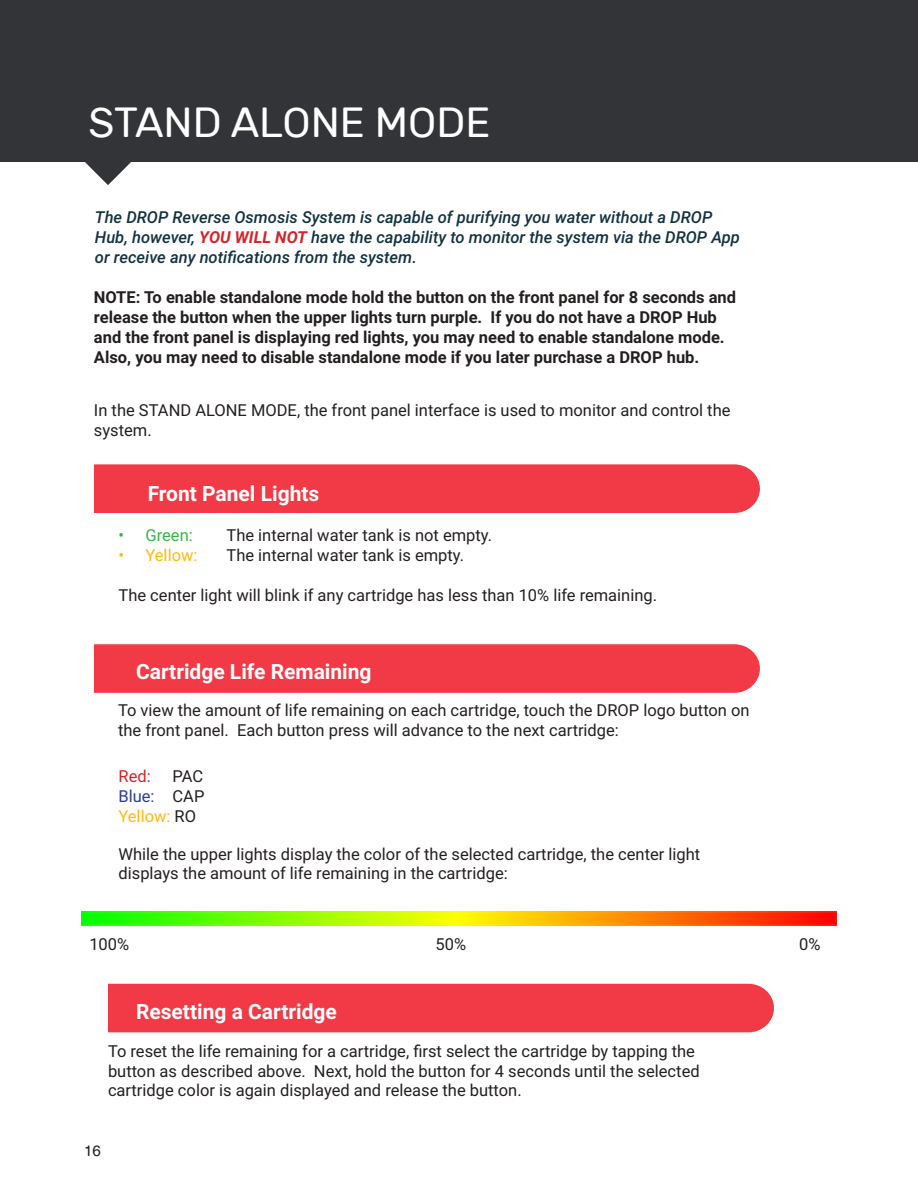
<style>
.page{position:relative;width:918px;height:1188px;background:#fff}
.page>*{position:absolute;margin:0;border:0;box-sizing:border-box;transform-origin:0 0}
.t1{font:42px "Rubik";color:#fff}
.t2{font:700 21px "Roboto";color:#fff}
.t3{font:16.5px/19.8px "Roboto";color:#241f1f}
.t4{font:700 16.5px/19.8px "Roboto";color:#241f1f}
.t5{font:italic 500 16.5px/19.8px "Roboto";color:#133240}
.t6{font:16.5px "Roboto";color:#ffb90a}
.t7{font:16.5px "Roboto";color:#3ab247}
.t8{font:16.5px "Roboto";color:#d42429}
.t9{font:15px "Helvetica";color:#241f1f}
.s1{font-weight:700;color:#d42429}
.s2{color:#2a3f91}
.s3{color:#ffb90a}
</style>
<div class="page">
<svg style="left:85px;top:162px;width:46px;height:23px"></svg>
<div style="left:0;top:0;width:918px;height:162px;background:#323437"></div>
<div style="left:94px;top:464px;width:666px;height:49px;background:#f23a46"></div>
<div style="left:94px;top:644px;width:666px;height:49px;background:#f23a46"></div>
<img style="left:81px;top:912px;width:756px;height:13px">
<div style="left:108px;top:984px;width:666px;height:48px;background:#f23a46"></div>
<h1 class="t1" style="left:89px;top:100px;width:403px">STAND ALONE MODE</h1>
<p class="t5" style="left:95px;top:207px;width:647px">The DROP Reverse Osmosis System is capable of purifying you water without a DROP<br>Hub, however, <span class="s1">YOU WILL NOT</span> have the capability to monitor the system via the DROP App or receive any notifications from the system.</p>
<p class="t4" style="left:94px;top:287px;width:644px">NOTE: To enable standalone mode hold the button on the front panel for 8 seconds and release the button when the upper lights turn purple. If you do not have a DROP Hub and the front panel is displaying red lights, you may need to enable standalone mode.<br>Also, you may need to disable standalone mode if you later purchase a DROP hub.</p>
<p class="t3" style="left:94px;top:399px;width:638px">In the STAND ALONE MODE, the front panel interface is used to monitor and control the system.</p>
<p class="t2" style="left:148px;top:478px;width:173px">Front Panel Lights</p>
<p class="t7" style="left:119px;top:524px;width:76px">• Green:</p>
<p class="t3" style="left:227px;top:525px;width:267px">The internal water tank is not empty.</p>
<p class="t6" style="left:119px;top:544px;width:80px">• Yellow:</p>
<p class="t3" style="left:227px;top:545px;width:239px">The internal water tank is empty.</p>
<p class="t3" style="left:119px;top:585px;width:540px">The center light will blink if any cartridge has less than 10% life remaining.</p>
<p class="t2" style="left:136px;top:657px;width:237px">Cartridge Life Remaining</p>
<p class="t3" style="left:118px;top:700px;width:633px">To view the amount of life remaining on each cartridge, touch the DROP logo button on the front panel. Each button press will advance to the next cartridge:</p>
<p class="t8" style="left:119px;top:765px;width:34px">Red:</p>
<p class="t3" style="left:119px;top:766px;width:87px;text-align:justify;text-indent:54px">PAC <span class="s2">Blue:</span> CAP <span class="s3">Yellow:</span> RO</p>
<p class="t3" style="left:119px;top:843px;width:583px">While the upper lights display the color of the selected cartridge, the center light displays the amount of life remaining in the cartridge:</p>
<p class="t3" style="left:89px;top:934px;width:41px">100%</p>
<p class="t3" style="left:436px;top:934px;width:32px">50%</p>
<p class="t3" style="left:799px;top:934px;width:23px">0%</p>
<p class="t2" style="left:136px;top:997px;width:202px">Resetting a Cartridge</p>
<p class="t3" style="left:108px;top:1040px;width:593px">To reset the life remaining for a cartridge, first select the cartridge by tapping the button as described above. Next, hold the button for 4 seconds until the selected cartridge color is again displayed and release the button.</p>
<p class="t9" style="left:84px;top:1142px;width:18px">16</p>
</div>
